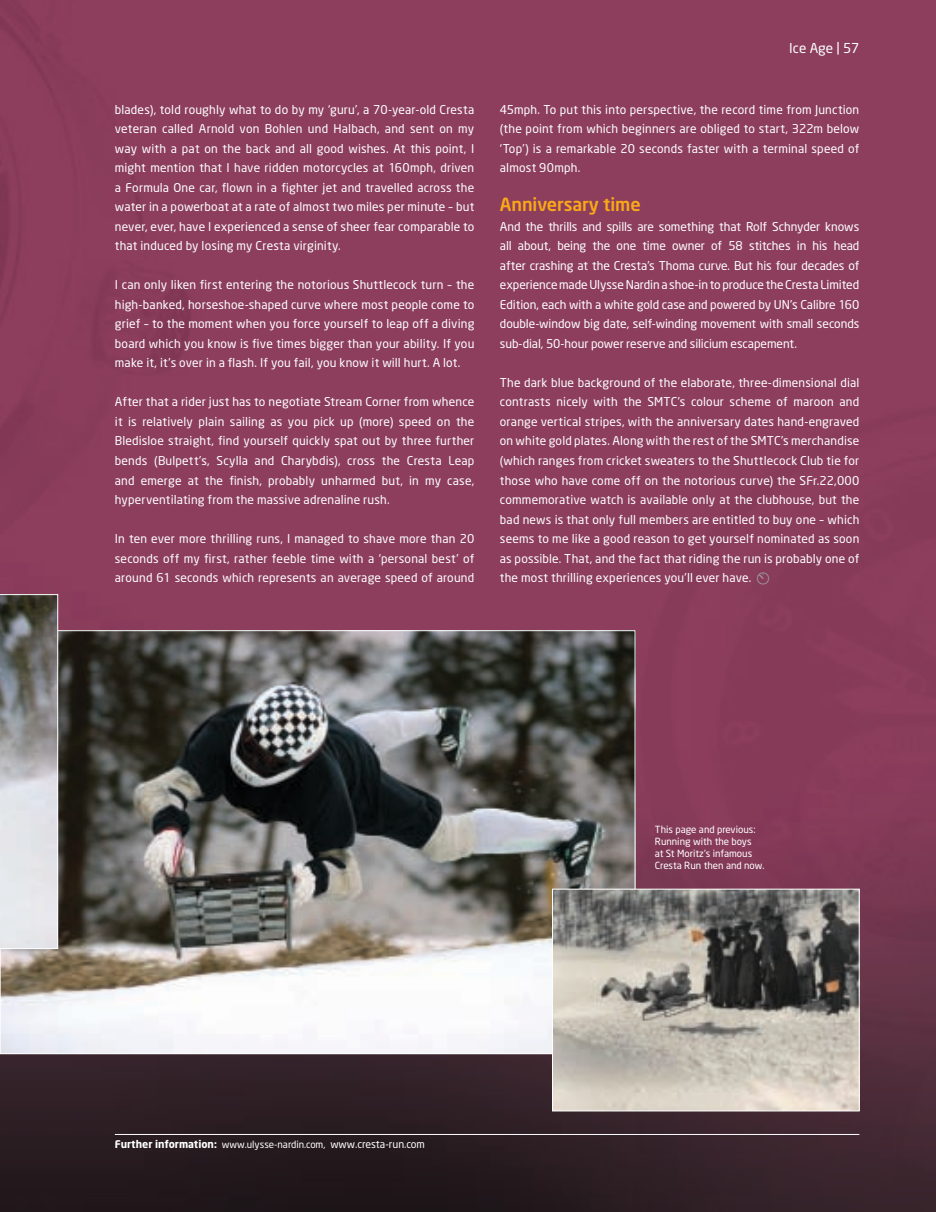
<style>
.page{position:relative;width:936px;height:1212px;background:#fff}
.page>*{position:absolute;margin:0;border:0;box-sizing:border-box;transform-origin:0 0}
.t1{font:500 18px "Neo Sans";letter-spacing:-.005em;color:#faa819}
.t2{font:13.5px "Neo Sans";color:#fff}
.t3{font:12px/19.5px "Neo Sans";letter-spacing:.01em;color:#fff;text-align:justify}
.t4{font:9.75px/12px "Neo Sans";color:#fff}
.s1{font-family:"QP Normal";color:#9fa1a4}
.s2{font-weight:700;font-size:10.5px}
.s3{font-size:10.5px}
</style>
<div class="page">
<img style="left:0;top:0;width:935px;height:1212px">
<hr style="left:115px;top:1134px;width:744px;height:1px;background:#fff">
<img style="left:2px;top:632px;width:631px;height:420px">
<img style="left:554px;top:891px;width:303px;height:218px">
<div style="left:552px;top:889px;width:307px;height:222px;border:1px solid #fff"></div>
<svg style="left:0;top:594px;width:58px;height:355px;background:#aeafb0"></svg>
<p class="t3" style="left:115px;top:100px;width:361px">blades), told roughly what to do by my ‘guru’, a 70-year-old Cresta veteran called Arnold von Bohlen und Halbach, and sent on my way with a pat on the back and all good wishes. At this point, I might mention that I have ridden motorcycles at 160mph, driven a Formula One car, flown in a fighter jet and travelled across the water in a powerboat at a rate of almost two miles per minute – but never, ever, have I experienced a sense of sheer fear comparable to that induced by losing my Cresta virginity.</p>
<p class="t3" style="left:115px;top:275px;width:361px">I can only liken first entering the notorious Shuttlecock turn – the high-banked, horseshoe-shaped curve where most people come to grief – to the moment when you force yourself to leap off a diving board which you know is five times bigger than your ability. If you make it, it’s over in a flash. If you fail, you know it will hurt. A lot.</p>
<p class="t3" style="left:115px;top:392px;width:361px">After that a rider just has to negotiate Stream Corner from whence it is relatively plain sailing as you pick up (more) speed on the Bledisloe straight, find yourself quickly spat out by three further bends (Bulpett’s, Scylla and Charybdis), cross the Cresta Leap and emerge at the finish, probably unharmed but, in my case, hyperventilating from the massive adrenaline rush.</p>
<p class="t3" style="left:115px;top:529px;width:361px">In ten ever more thrilling runs, I managed to shave more than 20 seconds off my first, rather feeble time with a ‘personal best’ of around 61 seconds which represents an average speed of around</p>
<p class="t2" style="left:789px;top:40px;width:72px">Ice Age | 57</p>
<p class="t3" style="left:500px;top:100px;width:361px">45mph. To put this into perspective, the record time from Junction (the point from which beginners are obliged to start, 322m below ‘Top’) is a remarkable 20 seconds faster with a terminal speed of almost 90mph.</p>
<h1 class="t1" style="left:500px;top:193px;width:142px">Anniversary time</h1>
<p class="t3" style="left:500px;top:217px;width:361px">And the thrills and spills are something that Rolf Schnyder knows all about, being the one time owner of 58 stitches in his head after crashing at the Cresta’s Thoma curve. But his four decades of experience made Ulysse Nardin a shoe-in to produce the Cresta Limited Edition, each with a white gold case and powered by UN’s Calibre 160 double-window big date, self-winding movement with small seconds sub-dial, 50-hour power reserve and silicium escapement.</p>
<p class="t3" style="left:500px;top:373px;width:361px">The dark blue background of the elaborate, three-dimensional dial contrasts nicely with the SMTC’s colour scheme of maroon and orange vertical stripes, with the anniversary dates hand-engraved on white gold plates. Along with the rest of the SMTC’s merchandise (which ranges from cricket sweaters to the Shuttlecock Club tie for those who have come off on the notorious curve) the SFr.22,000 commemorative watch is available only at the clubhouse, but the bad news is that only full members are entitled to buy one – which seems to me like a good reason to get yourself nominated as soon as possible. That, and the fact that riding the run is probably one of the most thrilling experiences you’ll ever have. <span class="s1">8</span></p>
<p class="t4" style="left:655px;top:823px;width:111px">This page and previous:<br>Running with the boys<br>at St Moritz’s infamous<br>Cresta Run then and now.</p>
<p class="t4" style="left:115px;top:1138px;width:311px"><span class="s2">Further information:</span> www.ulysse-nardin.com, <span class="s3">www.cresta-run.com</span></p>
</div>
